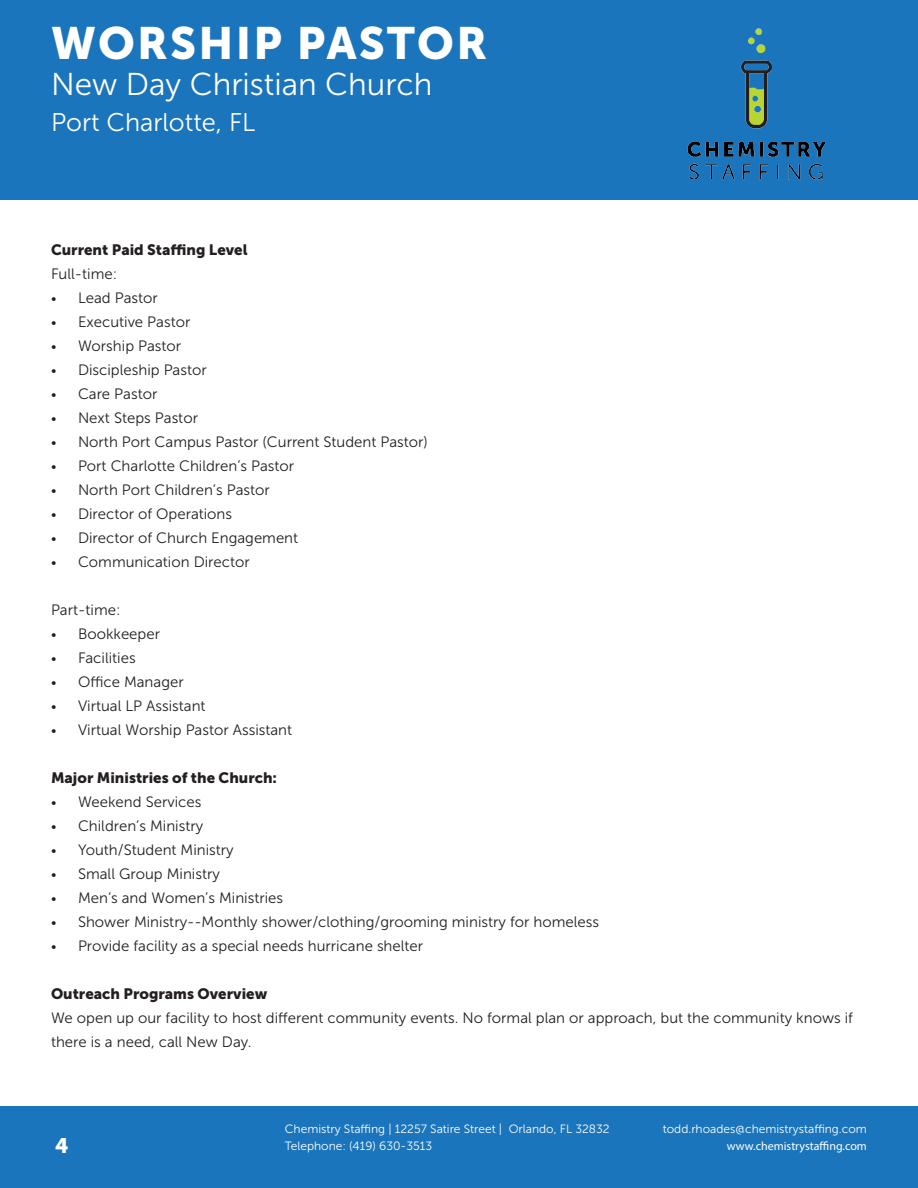
<style>
.page{position:relative;width:918px;height:1188px;background:#fff}
.page>*{position:absolute;margin:0;border:0;box-sizing:border-box;transform-origin:0 0}
.t1{font:45px "Museo Sans 900";letter-spacing:.05em;color:#fff}
.t2{font:31.5px "Museo Sans 300";color:#fff}
.t3{font:25.5px "Museo Sans 300";color:#fff}
.t4{font:21px "Museo Sans 900";color:#fff}
.t5{font:15px/24px "Museo Sans 300";color:#231f20}
.t6{font:15px "Museo Sans 900";color:#231f20}
.t7{font:12px/16.5px "Museo Sans 300";color:#fff}
.t8{font:12px "Myriad Pro";color:#fff}
.s1{font-size:13.5px}
</style>
<div class="page">
<div style="left:0;top:1107px;width:918px;height:81px;background:#1b75bc"></div>
<div style="left:0;top:0;width:918px;height:200px;background:#1b75bc"></div>
<img style="left:633px;top:0;width:234px;height:193px">
<h1 class="t1" style="left:51px;top:18px;width:438px">WORSHIP PASTOR</h1>
<h2 class="t2" style="left:51px;top:67px;width:383px">New Day Christian Church</h2>
<h3 class="t3" style="left:51px;top:109px;width:206px">Port Charlotte, FL</h3>
<p class="t6" style="left:51px;top:241px;width:198px">Current Paid Staffing Level</p>
<p class="t5" style="left:51px;top:262px;width:68px">Full-time:</p>
<p class="t5" style="left:51px;top:286px;width:108px"><span class="s1">•</span> Lead Pastor</p>
<p class="t5" style="left:51px;top:310px;width:141px"><span class="s1">•</span> Executive Pastor</p>
<p class="t5" style="left:51px;top:334px;width:132px"><span class="s1">•</span> Worship Pastor</p>
<p class="t5" style="left:51px;top:358px;width:157px"><span class="s1">•</span> Discipleship Pastor</p>
<p class="t5" style="left:51px;top:382px;width:108px"><span class="s1">•</span> Care Pastor</p>
<p class="t5" style="left:51px;top:406px;width:148px"><span class="s1">•</span> Next Steps Pastor</p>
<p class="t5" style="left:51px;top:430px;width:378px"><span class="s1">•</span> North Port Campus Pastor (Current Student Pastor)</p>
<p class="t5" style="left:51px;top:454px;width:245px"><span class="s1">•</span> Port Charlotte Children’s Pastor</p>
<p class="t5" style="left:51px;top:478px;width:220px"><span class="s1">•</span> North Port Children’s Pastor</p>
<p class="t5" style="left:51px;top:502px;width:183px"><span class="s1">•</span> Director of Operations</p>
<p class="t5" style="left:51px;top:526px;width:249px"><span class="s1">•</span> Director of Church Engagement</p>
<p class="t5" style="left:51px;top:550px;width:200px"><span class="s1">•</span> Communication Director</p>
<p class="t5" style="left:51px;top:598px;width:71px">Part-time:</p>
<p class="t5" style="left:51px;top:622px;width:111px"><span class="s1">•</span> Bookkeeper</p>
<p class="t5" style="left:51px;top:646px;width:86px"><span class="s1">•</span> Facilities</p>
<p class="t5" style="left:51px;top:670px;width:134px"><span class="s1">•</span> Office Manager</p>
<p class="t5" style="left:51px;top:694px;width:156px"><span class="s1">•</span> Virtual LP Assistant</p>
<p class="t5" style="left:51px;top:718px;width:243px"><span class="s1">•</span> Virtual Worship Pastor Assistant</p>
<p class="t6" style="left:51px;top:769px;width:228px">Major Ministries of the Church:</p>
<p class="t5" style="left:51px;top:790px;width:152px"><span class="s1">•</span> Weekend Services</p>
<p class="t5" style="left:51px;top:814px;width:154px"><span class="s1">•</span> Children’s Ministry</p>
<p class="t5" style="left:51px;top:838px;width:184px"><span class="s1">•</span> Youth/Student Ministry</p>
<p class="t5" style="left:51px;top:862px;width:170px"><span class="s1">•</span> Small Group Ministry</p>
<p class="t5" style="left:51px;top:886px;width:234px"><span class="s1">•</span> Men’s and Women’s Ministries</p>
<p class="t5" style="left:51px;top:910px;width:550px"><span class="s1">•</span> Shower Ministry--Monthly shower/clothing/grooming ministry for homeless</p>
<p class="t5" style="left:51px;top:934px;width:374px"><span class="s1">•</span> Provide facility as a special needs hurricane shelter</p>
<p class="t6" style="left:51px;top:985px;width:218px">Outreach Programs Overview</p>
<p class="t5" style="left:51px;top:1006px;width:803px">We open up our facility to host different community events. No formal plan or approach, but the community knows if there is a need, call New Day.</p>
<h3 class="t4" style="left:55px;top:1133px;width:15px">4</h3>
<p class="t7" style="left:285px;top:1121px;width:326px">Chemistry Staffing | 12257 Satire Street | Orlando, FL 32832<br>Telephone: (419) 630-3513</p>
<p class="t7" style="left:663px;top:1121px;width:206px">todd.rhoades@chemistrystaffing.com</p>
<p class="t8" style="left:727px;top:1138px;width:142px">www.chemistrystaffing.com</p>
</div>
